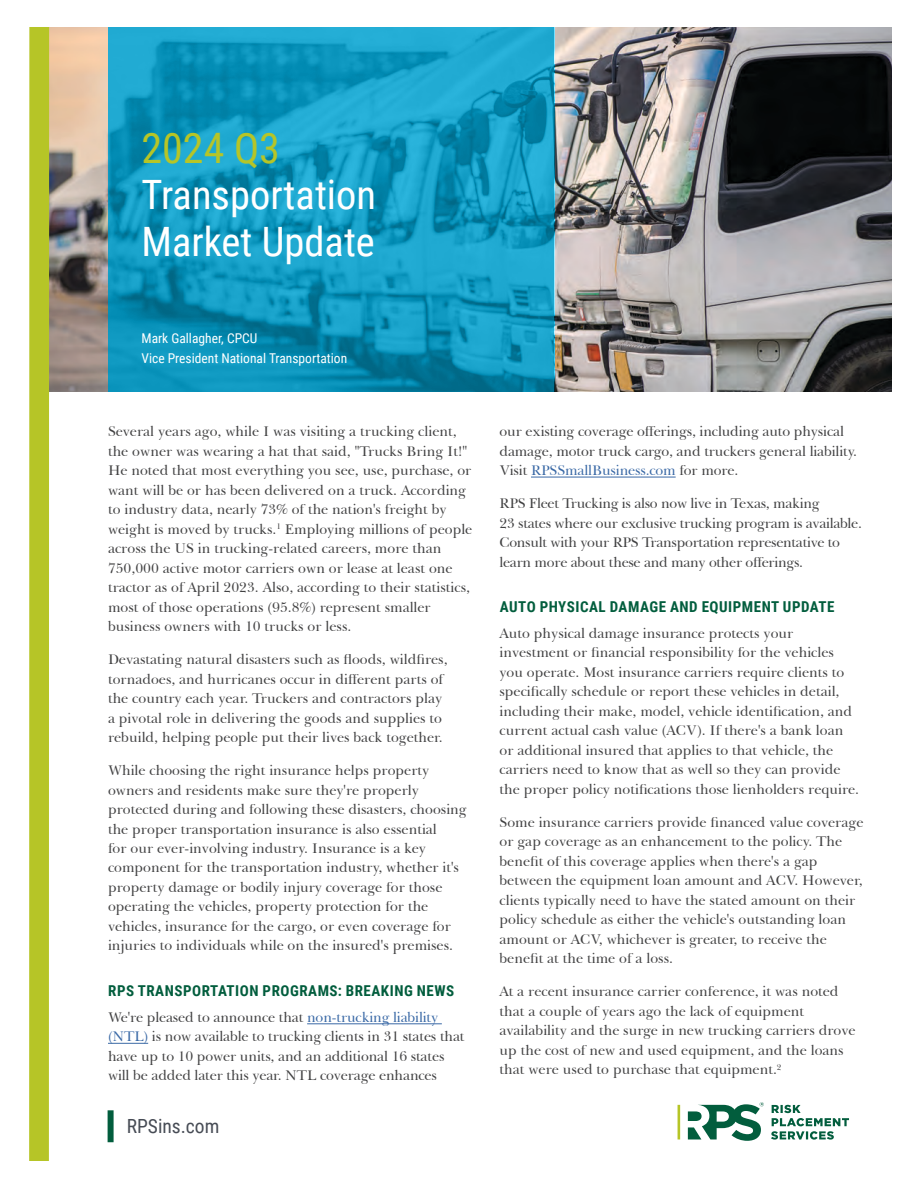
<style>
.page{position:relative;width:918px;height:1188px;background:#fff}
.page>*{position:absolute;margin:0;border:0;box-sizing:border-box;transform-origin:0 0}
.t1{font:42px "Roboto Condensed";color:#b6c527}
.t2{font:40.5px/46.5px "Roboto Condensed";color:#fff}
.t3{font:19.5px "Roboto Condensed";color:#474c55}
.t4{font:700 15px "Roboto Condensed";letter-spacing:.035em;color:#025d3d}
.t5{font:14.25px/19.5px "Baskerville BT";color:#414142}
.t6{font:14.25px/19.5px "Baskerville BT";letter-spacing:-.02em;color:#414142}
.t7{font:13.5px/20.2px "Roboto Condensed";color:#fff}
.s1{color:#3a69a6}
</style>
<div class="page">
<img style="left:554px;top:27px;width:337px;height:365px">
<svg style="left:49px;top:27px;width:59px;height:365px;background:#ae9a8c"></svg>
<hr style="left:307px;top:1023px;width:135px;height:1px;background:#3a69a6">
<hr style="left:108px;top:1043px;width:40px;height:1px;background:#3a69a6">
<hr style="left:531px;top:477px;width:145px;height:1px;background:#3a69a6">
<div style="left:29px;top:27px;width:20px;height:1134px;background:#b6c527"></div>
<svg style="left:108px;top:27px;width:446px;height:365px;background:#1298bf"></svg>
<div style="left:108px;top:1110px;width:6px;height:32px;background:#025d3d"></div>
<svg style="left:771px;top:1105px;width:78px;height:35px"></svg>
<svg style="left:678px;top:1105px;width:2px;height:34px"></svg>
<svg style="left:688px;top:1102px;width:76px;height:39px"></svg>
<h1 class="t1" style="left:141px;top:119px;width:140px">2024 Q3</h1>
<h2 class="t2" style="left:141px;top:170px;width:236px">Transportation<br>Market Update</h2>
<p class="t7" style="left:141px;top:327px;width:207px">Mark Gallagher, CPCU<br>Vice President National Transportation</p>
<p class="t5" style="left:108px;top:422px;width:366px">Several years ago, while I was visiting a trucking client, the owner was wearing a hat that said, "Trucks Bring It!" He noted that most everything you see, use, purchase, or want will be or has been delivered on a truck. According to industry data, nearly 73% of the nation's freight by weight is moved by trucks.<sup>1</sup> Employing millions of people across the US in trucking-related careers, more than 750,000 active motor carriers own or lease at least one tractor as of April 2023. Also, according to their statistics, most of those operations (95.8%) represent smaller business owners with 10 trucks or less.</p>
<p class="t5" style="left:108px;top:649px;width:341px">Devastating natural disasters such as floods, wildfires, tornadoes, and hurricanes occur in different parts of the country each year. Truckers and contractors play a pivotal role in delivering the goods and supplies to rebuild, helping people put their lives back together.</p>
<p class="t5" style="left:108px;top:760px;width:360px">While choosing the right insurance helps property owners and residents make sure they're properly protected during and following these disasters, choosing the proper transportation insurance is also essential<br>for our ever-involving industry. Insurance is a key component for the transportation industry, whether it's property damage or bodily injury coverage for those operating the vehicles, property protection for the vehicles, insurance for the cargo, or even coverage for injuries to individuals while on the insured's premises.</p>
<p class="t4" style="left:108px;top:980px;width:348px">RPS TRANSPORTATION PROGRAMS: BREAKING NEWS</p>
<p class="t5" style="left:108px;top:1007px;width:358px">We're pleased to announce that <span class="s1">non-trucking liability (NTL)</span> is now available to trucking clients in 31 states that have up to 10 power units, and an additional 16 states will be added later this year. NTL coverage enhances</p>
<h3 class="t3" style="left:127px;top:1113px;width:94px">RPSins.com</h3>
<p class="t5" style="left:500px;top:422px;width:359px">our existing coverage offerings, including auto physical damage, motor truck cargo, and truckers general liability.<br>Visit <span class="s1">RPSSmallBusiness.com</span> for more.</p>
<p class="t6" style="left:500px;top:494px;width:364px">RPS Fleet Trucking is also now live in Texas, making<br>23 states where our exclusive trucking program is available.<br>Consult with your RPS Transportation representative to learn more about these and many other offerings.</p>
<p class="t4" style="left:500px;top:596px;width:336px">AUTO PHYSICAL DAMAGE AND EQUIPMENT UPDATE</p>
<p class="t5" style="left:500px;top:623px;width:361px">Auto physical damage insurance protects your investment or financial responsibility for the vehicles you operate. Most insurance carriers require clients to specifically schedule or report these vehicles in detail, including their make, model, vehicle identification, and current actual cash value (ACV). If there's a bank loan or additional insured that applies to that vehicle, the carriers need to know that as well so they can provide the proper policy notifications those lienholders require.</p>
<p class="t5" style="left:500px;top:812px;width:365px">Some insurance carriers provide financed value coverage or gap coverage as an enhancement to the policy. The benefit of this coverage applies when there's a gap between the equipment loan amount and ACV. However, clients typically need to have the stated amount on their policy schedule as either the vehicle's outstanding loan amount or ACV, whichever is greater, to receive the benefit at the time of a loss.</p>
<p class="t5" style="left:500px;top:982px;width:358px">At a recent insurance carrier conference, it was noted that a couple of years ago the lack of equipment availability and the surge in new trucking carriers drove up the cost of new and used equipment, and the loans that were used to purchase that equipment.<sup>2</sup></p>
</div>
